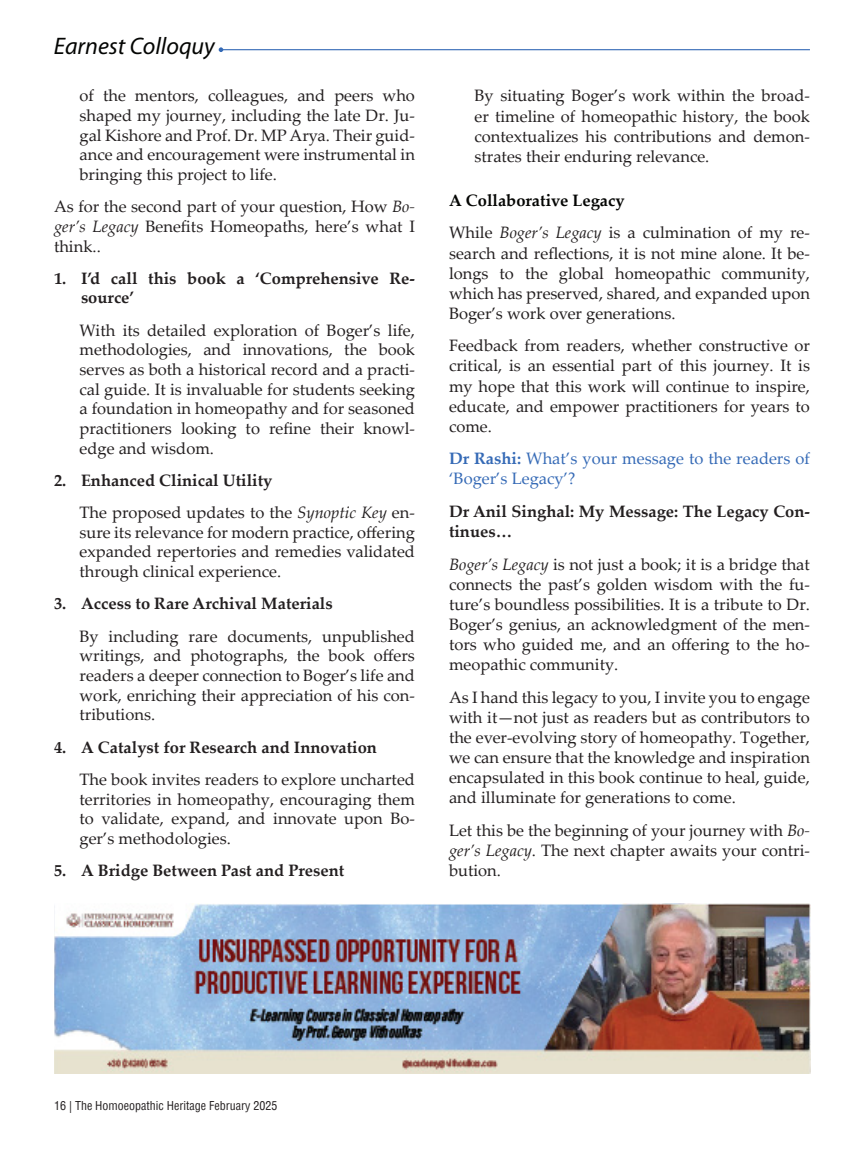
<style>
.page{position:relative;width:864px;height:1161px;background:#fff}
.page>*{position:absolute;margin:0;border:0;box-sizing:border-box;transform-origin:0 0}
.t1{font:italic 24px "Myriad Pro";color:#040503}
.Paragraph_2024{font:16.5px/20.1px "Palatino Linotype";color:#231f20;text-align:justify}
.Paragraph_2024-2{font:700 16.5px/19.6px "Palatino Linotype";color:#231f20}
.Paragraph_2024-3{font:16.5px/20.1px "Palatino Linotype";color:#356ab6}
.Heading_2{font:700 16.5px "Palatino Linotype";color:#040503}
.t2{font:condensed 12px "Helvetica";color:#231f20}
.s1{font-style:italic}
.s2{font-weight:700}
</style>
<div class="page">
<hr style="left:863px;top:0;width:1px;height:1161px;background:#f2f2f2">
<svg style="left:219px;top:47px;width:4px;height:5px"></svg>
<hr style="left:221px;top:49px;width:589px;height:1px;background:#356ab6">
<img style="left:54px;top:904px;width:756px;height:170px">
<p class="t1" style="left:54px;top:31px;width:162px">Earnest Colloquy</p>
<p class="Paragraph_2024" style="left:80px;top:85px;width:337px;line-height:19.6px">of the mentors, colleagues, and peers who shaped my journey, including the late Dr. Ju&shy;gal Kishore and Prof. Dr. MP Arya. Their guid&shy;ance and encouragement were instrumental in bringing this project to life.</p>
<p class="Paragraph_2024" style="left:54px;top:196px;width:362px;line-height:19.6px">As for the second part of your question, How <span class="s1">Bo&shy;ger’s Legacy</span> Benefits Homeopaths, here’s what I think..</p>
<p class="Paragraph_2024-2" style="left:81px;top:268px;width:335px;text-indent:-27px">1. I’d call this book a ‘Comprehensive Re&shy;source’</p>
<p class="Paragraph_2024" style="left:80px;top:320px;width:337px;line-height:19.6px">With its detailed exploration of Boger’s life, methodologies, and innovations, the book serves as both a historical record and a practi&shy;cal guide. It is invaluable for students seeking a foundation in homeopathy and for seasoned practitioners looking to refine their knowl&shy;edge and wisdom.</p>
<p class="Paragraph_2024-2" style="left:54px;top:470px;width:220px">2. Enhanced Clinical Utility</p>
<p class="Paragraph_2024" style="left:80px;top:502px;width:337px;line-height:19.6px">The proposed updates to the <span class="s1">Synoptic Key</span> en&shy;sure its relevance for modern practice, offering expanded repertories and remedies validated through clinical experience.</p>
<p class="Paragraph_2024-2" style="left:54px;top:593px;width:280px">3. Access to Rare Archival Materials</p>
<p class="Paragraph_2024" style="left:80px;top:626px;width:337px;line-height:19.6px">By including rare documents, unpublished writings, and photographs, the book offers readers a deeper connection to Boger’s life and work, enriching their appreciation of his con&shy;tributions.</p>
<p class="Paragraph_2024-2" style="left:54px;top:737px;width:324px">4. A Catalyst for Research and Innovation</p>
<p class="Paragraph_2024" style="left:80px;top:769px;width:337px;line-height:19.6px">The book invites readers to explore uncharted territories in homeopathy, encouraging them to validate, expand, and innovate upon Bo&shy;ger’s methodologies.</p>
<p class="Paragraph_2024-2" style="left:54px;top:860px;width:292px">5. A Bridge Between Past and Present</p>
<p class="Paragraph_2024" style="left:475px;top:85px;width:337px">By situating Boger’s work within the broad&shy;er timeline of homeopathic history, the book contextualizes his contributions and demon&shy;strates their enduring relevance.</p>
<p class="Heading_2" style="left:449px;top:188px;width:177px">A Collaborative Legacy</p>
<p class="Paragraph_2024" style="left:449px;top:222px;width:363px">While <span class="s1">Boger’s Legacy</span> is a culmination of my re&shy;search and reflections, it is not mine alone. It be&shy;longs to the global homeopathic community, which has preserved, shared, and expanded upon Boger’s work over generations.</p>
<p class="Paragraph_2024" style="left:449px;top:335px;width:363px">Feedback from readers, whether constructive or critical, is an essential part of this journey. It is my hope that this work will continue to inspire, educate, and empower practitioners for years to come.</p>
<p class="Paragraph_2024-3" style="left:449px;top:448px;width:363px"><span class="s2">Dr Rashi:</span> What’s your message to the readers of ‘Boger’s Legacy’?</p>
<p class="Paragraph_2024-2" style="left:449px;top:501px;width:362px;line-height:20.1px">Dr Anil Singhal: My Message: The Legacy Con&shy;tinues…</p>
<p class="Paragraph_2024" style="left:449px;top:554px;width:362px"><span class="s1">Boger’s Legacy</span> is not just a book; it is a bridge that connects the past’s golden wisdom with the fu&shy;ture’s boundless possibilities. It is a tribute to Dr.<br>Boger’s genius, an acknowledgment of the men&shy;tors who guided me, and an offering to the ho&shy;meopathic community.</p>
<p class="Paragraph_2024" style="left:449px;top:687px;width:362px">As I hand this legacy to you, I invite you to engage with it—not just as readers but as contributors to the ever-evolving story of homeopathy. Together, we can ensure that the knowledge and inspiration encapsulated in this book continue to heal, guide, and illuminate for generations to come.</p>
<p class="Paragraph_2024" style="left:449px;top:820px;width:362px">Let this be the beginning of your journey with <span class="s1">Bo&shy;ger’s Legacy</span>. The next chapter awaits your contri&shy;bution.</p>
<p class="t2" style="left:54px;top:1098px;width:225px">16 | The Homoeopathic Heritage February 2025</p>
</div>
